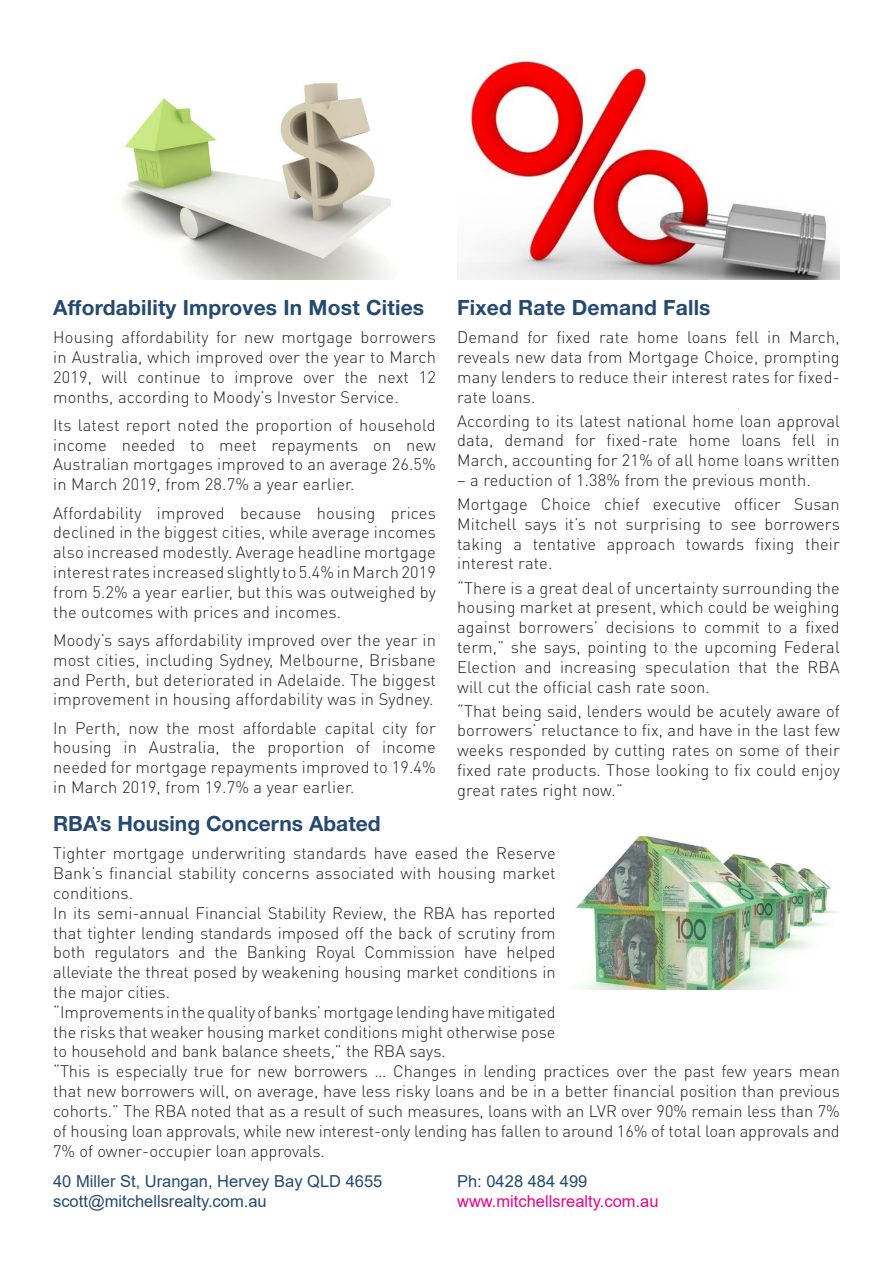
<style>
.page{position:relative;width:893px;height:1263px;background:#fff}
.page>*{position:absolute;margin:0;border:0;box-sizing:border-box;transform-origin:0 0}
.small_sub_header{font:700 21px "Helvetica Neue";letter-spacing:.01em;color:#254a72}
.Body_Copy{font:300 16.5px/19.8px "DIN Pro";letter-spacing:.01em;color:#231f20;text-align:justify}
.reaching_out_contact{font:16.5px "Arial";color:#254a72}
.reaching_out_contact-2{font:16.5px "Arial";color:#ed008c}
</style>
<div class="page">
<img style="left:576px;top:837px;width:262px;height:152px">
<img style="left:118px;top:83px;width:273px;height:196px">
<img style="left:461px;top:60px;width:379px;height:219px">
<p class="small_sub_header" style="left:53px;top:294px;width:373px">Affordability Improves In Most Cities</p>
<p class="Body_Copy" style="left:53px;top:327px;width:384px">Housing affordability for new mortgage borrowers in Australia, which improved over the year to March 2019, will continue to improve over the next 12 months, according to Moody’s Investor Service.</p>
<p class="Body_Copy" style="left:53px;top:414px;width:384px">Its latest report noted the proportion of household income needed to meet repayments on new Australian mortgages improved to an average 26.5% in March 2019, from 28.7% a year earlier.</p>
<p class="Body_Copy" style="left:53px;top:502px;width:384px">Affordability improved because housing prices declined in the biggest cities, while average incomes also increased modestly. Average headline mortgage interest rates increased slightly to 5.4% in March 2019 from 5.2% a year earlier, but this was outweighed by the outcomes with prices and incomes.</p>
<p class="Body_Copy" style="left:53px;top:629px;width:384px">Moody’s says affordability improved over the year in most cities, including Sydney, Melbourne, Brisbane and Perth, but deteriorated in Adelaide. The biggest improvement in housing affordability was in Sydney.</p>
<p class="Body_Copy" style="left:53px;top:717px;width:384px">In Perth, now the most affordable capital city for housing in Australia, the proportion of income needed for mortgage repayments improved to 19.4% in March 2019, from 19.7% a year earlier.</p>
<p class="small_sub_header" style="left:457px;top:294px;width:255px">Fixed Rate Demand Falls</p>
<p class="Body_Copy" style="left:457px;top:327px;width:384px">Demand for fixed rate home loans fell in March, reveals new data from Mortgage Choice, prompting many lenders to reduce their interest rates for fixed&shy;rate loans.</p>
<p class="Body_Copy" style="left:457px;top:410px;width:384px">According to its latest national home loan approval data, demand for fixed-rate home loans fell in March, accounting for 21% of all home loans written</p>
<p class="Body_Copy" style="left:457px;top:469px;width:355px">– a reduction of 1.38% from the previous month.</p>
<p class="Body_Copy" style="left:457px;top:493px;width:384px">Mortgage Choice chief executive officer Susan Mitchell says it’s not surprising to see borrowers taking a tentative approach towards fixing their interest rate.</p>
<p class="Body_Copy" style="left:457px;top:577px;width:384px">“There is a great deal of uncertainty surrounding the housing market at present, which could be weighing against borrowers’ decisions to commit to a fixed term,” she says, pointing to the upcoming Federal Election and increasing speculation that the RBA will cut the official cash rate soon.</p>
<p class="Body_Copy" style="left:457px;top:700px;width:384px">“That being said, lenders would be acutely aware of borrowers’ reluctance to fix, and have in the last few weeks responded by cutting rates on some of their fixed rate products. Those looking to fix could enjoy great rates right now.”</p>
<p class="small_sub_header" style="left:53px;top:811px;width:329px">RBA’s Housing Concerns Abated</p>
<p class="Body_Copy" style="left:53px;top:843px;width:504px">Tighter mortgage underwriting standards have eased the Reserve Bank’s financial stability concerns associated with housing market conditions.</p>
<p class="Body_Copy" style="left:53px;top:902px;width:504px">In its semi-annual Financial Stability Review, the RBA has reported that tighter lending standards imposed off the back of scrutiny from both regulators and the Banking Royal Commission have helped alleviate the threat posed by weakening housing market conditions in the major cities.</p>
<p class="Body_Copy" style="left:53px;top:1001px;width:504px">“Improvements in the quality of banks’ mortgage lending have mitigated the risks that weaker housing market conditions might otherwise pose to household and bank balance sheets,” the RBA says.</p>
<p class="Body_Copy" style="left:53px;top:1061px;width:788px">“This is especially true for new borrowers … Changes in lending practices over the past few years mean that new borrowers will, on average, have less risky loans and be in a better financial position than previous cohorts.” The RBA noted that as a result of such measures, loans with an LVR over 90% remain less than 7% of housing loan approvals, while new interest-only lending has fallen to around 16% of total loan approvals and 7% of owner-occupier loan approvals.</p>
<p class="reaching_out_contact" style="left:53px;top:1170px;width:331px">40 Miller St, Urangan, Hervey Bay QLD 4655</p>
<p class="reaching_out_contact" style="left:53px;top:1190px;width:215px">scott@mitchellsrealty.com.au</p>
<p class="reaching_out_contact" style="left:457px;top:1170px;width:132px">Ph: 0428 484 499</p>
<p class="reaching_out_contact-2" style="left:457px;top:1190px;width:203px">www.mitchellsrealty.com.au</p>
</div>
